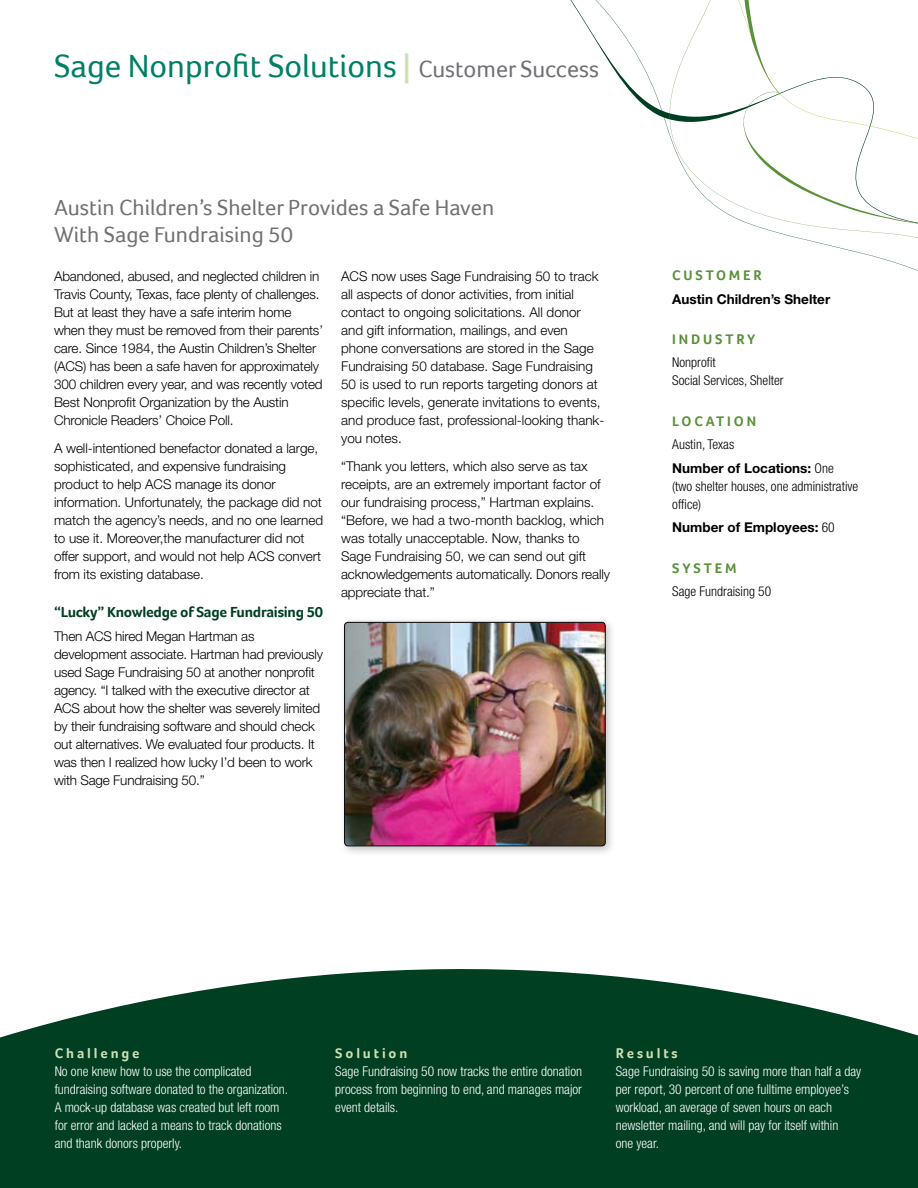
<style>
.page{position:relative;width:918px;height:1188px;background:#fff}
.page>*{position:absolute;margin:0;border:0;box-sizing:border-box;transform-origin:0 0}
.t1{font:33px "Foco";color:#008066}
.t2{font:22.5px/27px "Foco";color:#717074}
.t3{font:700 15px "Foco";letter-spacing:-.02em;color:#003f22}
.t4{font:700 14.25px "Foco";letter-spacing:.2em;color:#5a913a}
.t5{font:700 14.25px "Foco";letter-spacing:.2em;color:#cee0b3}
.t6{font:300 13.5px/18px "Helvetica Neue";letter-spacing:-.005em;color:#000}
.t7{font:300 condensed 13.5px/18px "Helvetica Neue";color:#fff}
.t8{font:300 condensed 13.5px/18px "Helvetica Neue";color:#000}
.t9{font:700 13.5px/23.4px "Helvetica Neue";color:#000}
.s1{font-family:"Helvetica Neue";font-weight:700;font-size:30px;color:#cee0b3}
.s2{font-size:24px;color:#717074}
.s3{font-weight:300;font-stretch:condensed}
</style>
<div class="page">
<svg style="left:0;top:969px;width:918px;height:219px;background:#1a5238"></svg>
<svg style="left:570px;top:0;width:348px;height:271px"></svg>
<div style="left:339px;top:617px;width:277px;height:240px;background:#000;opacity:.25"></div>
<img style="left:345px;top:623px;width:260px;height:223px">
<div style="left:344px;top:622px;width:261px;height:224px;border:1px solid #000;border-radius:3px"></div>
<h1 class="t1" style="left:54px;top:47px;width:547px">Sage Nonprofit Solutions <span class="s1">|</span> <span class="s2">Customer Success</span></h1>
<h2 class="t2" style="left:54px;top:194px;width:442px">Austin Children’s Shelter Provides a Safe Haven<br>With Sage Fundraising 50</h2>
<p class="t6" style="left:54px;top:267px;width:271px">Abandoned, abused, and neglected children in Travis County, Texas, face plenty of challenges.<br>But at least they have a safe interim home when they must be removed from their parents’ care. Since 1984, the Austin Children’s Shelter (ACS) has been a safe haven for approximately 300 children every year, and was recently voted Best Nonprofit Organization by the Austin Chronicle Readers’ Choice Poll.</p>
<p class="t6" style="left:54px;top:439px;width:271px">A well-intentioned benefactor donated a large, sophisticated, and expensive fundraising product to help ACS manage its donor information. Unfortunately, the package did not match the agency’s needs, and no one learned to use it. Moreover,the manufacturer did not offer support, and would not help ACS convert from its existing database.</p>
<p class="t3" style="left:54px;top:603px;width:271px">“Lucky” Knowledge of Sage Fundraising 50</p>
<p class="t6" style="left:54px;top:627px;width:271px">Then ACS hired Megan Hartman as development associate. Hartman had previously used Sage Fundraising 50 at another nonprofit agency. “I talked with the executive director at ACS about how the shelter was severely limited by their fundraising software and should check out alternatives. We evaluated four products. It was then I realized how lucky I’d been to work with Sage Fundraising 50.”</p>
<p class="t6" style="left:341px;top:266px;width:265px">ACS now uses Sage Fundraising 50 to track all aspects of donor activities, from initial contact to ongoing solicitations. All donor and gift information, mailings, and even phone conversations are stored in the Sage Fundraising 50 database. Sage Fundraising 50 is used to run reports targeting donors at specific levels, generate invitations to events, and produce fast, professional-looking thank&shy;you notes.</p>
<p class="t6" style="left:341px;top:457px;width:270px">“Thank you letters, which also serve as tax receipts, are an extremely important factor of our fundraising process,” Hartman explains. “Before, we had a two-month backlog, which was totally unacceptable. Now, thanks to Sage Fundraising 50, we can send out gift acknowledgements automatically. Donors really appreciate that.”</p>
<p class="t4" style="left:672px;top:267px;width:88px">Customer</p>
<p class="t9" style="left:672px;top:287px;width:159px">Austin Children’s Shelter</p>
<p class="t4" style="left:672px;top:331px;width:85px">Industr y</p>
<p class="t8" style="left:672px;top:354px;width:113px">Nonprofit<br>Social Services, Shelter</p>
<p class="t4" style="left:672px;top:413px;width:85px">Loc ati on</p>
<p class="t9" style="left:672px;top:433px;width:163px"><span class="s3">Austin, Texas<br></span>Number of Locations: <span class="s3">One</span></p>
<p class="t8" style="left:672px;top:477px;width:187px">(two shelter houses, one administrative office)</p>
<p class="t9" style="left:672px;top:515px;width:164px">Number of Employees: <span class="s3">60</span></p>
<p class="t4" style="left:672px;top:560px;width:66px">System</p>
<p class="t8" style="left:672px;top:582px;width:100px">Sage Fundraising 50</p>
<p class="t5" style="left:55px;top:1045px;width:86px">Challenge</p>
<p class="t7" style="left:55px;top:1062px;width:235px">No one knew how to use the complicated fundraising software donated to the organization.<br>A mock-up database was created but left room for error and lacked a means to track donations and thank donors properly.</p>
<p class="t5" style="left:335px;top:1045px;width:74px">Solution</p>
<p class="t7" style="left:335px;top:1062px;width:248px;text-align:justify">Sage Fundraising 50 now tracks the entire donation process from beginning to end, and manages major event details.</p>
<p class="t5" style="left:616px;top:1045px;width:63px">Results</p>
<p class="t7" style="left:616px;top:1062px;width:247px">Sage Fundraising 50 is saving more than half a day per report, 30 percent of one fulltime employee’s workload, an average of seven hours on each newsletter mailing, and will pay for itself within<br>one year.</p>
</div>
